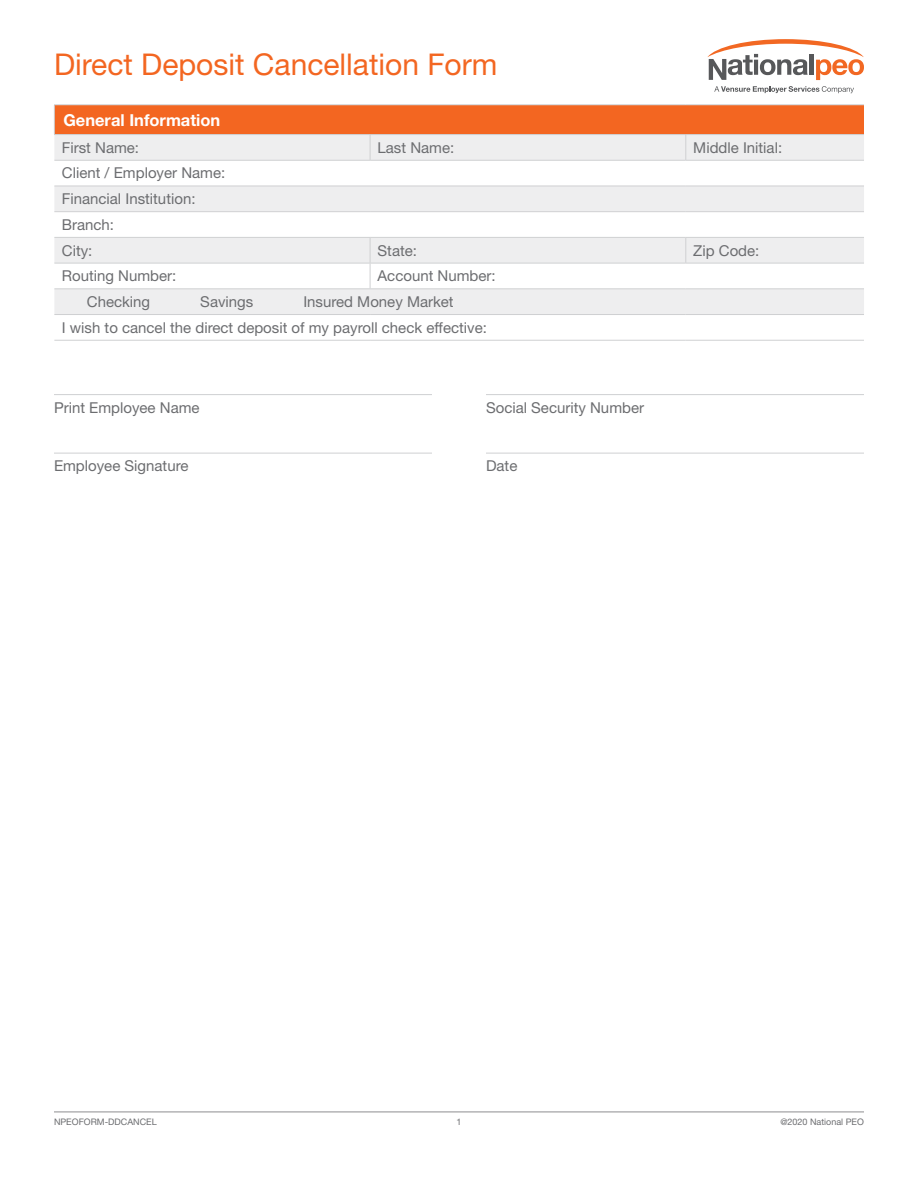
<style>
.page{position:relative;width:918px;height:1188px;background:#fff}
.page>*{position:absolute;margin:0;border:0;box-sizing:border-box;transform-origin:0 0}
.t1{font:30px "Helvetica Neue LT Std";color:#f36621}
.Table_Header_Cell{font:700 16.5px "Helvetica Neue LT Std";color:#fff}
.t2{font:15px "Helvetica Neue LT Std";color:#6c6d70}
.t3{font:9px "Helvetica Neue LT Std";color:#6c6d70}
</style>
<div class="page">
<hr style="left:54px;top:1112px;width:810px;height:1px;background:#b2b3b7">
<svg style="left:707px;top:39px;width:157px;height:41px"></svg>
<svg style="left:714px;top:86px;width:140px;height:7px"></svg>
<hr style="left:54px;top:394px;width:378px;height:1px;background:#cfd0d2">
<hr style="left:486px;top:394px;width:378px;height:1px;background:#cfd0d2">
<hr style="left:54px;top:453px;width:378px;height:1px;background:#cfd0d2">
<hr style="left:486px;top:453px;width:378px;height:1px;background:#cfd0d2">
<div style="left:54px;top:105px;width:810px;height:30px;background:#f36621"></div>
<div style="left:54px;top:135px;width:810px;height:25px;background:#eeeeef"></div>
<svg style="left:54px;top:185px;width:810px;height:155px;fill:#f2f2f3"></svg>
<hr style="left:54px;top:104px;width:316px;height:1px;background:#cfd0d2">
<hr style="left:370px;top:104px;width:316px;height:1px;background:#cfd0d2">
<hr style="left:686px;top:104px;width:178px;height:1px;background:#cfd0d2">
<hr style="left:54px;top:134px;width:316px;height:1px;background:#cfd0d2">
<hr style="left:370px;top:134px;width:316px;height:1px;background:#cfd0d2">
<svg style="left:370px;top:135px;width:1px;height:25px"></svg>
<hr style="left:686px;top:134px;width:178px;height:1px;background:#cfd0d2">
<svg style="left:685px;top:135px;width:1px;height:25px"></svg>
<hr style="left:54px;top:160px;width:316px;height:1px;background:#cfd0d2">
<hr style="left:370px;top:160px;width:316px;height:1px;background:#cfd0d2">
<hr style="left:686px;top:160px;width:178px;height:1px;background:#cfd0d2">
<hr style="left:54px;top:186px;width:316px;height:1px;background:#cfd0d2">
<hr style="left:370px;top:186px;width:316px;height:1px;background:#cfd0d2">
<hr style="left:686px;top:186px;width:178px;height:1px;background:#cfd0d2">
<hr style="left:54px;top:211px;width:316px;height:1px;background:#cfd0d2">
<hr style="left:370px;top:211px;width:316px;height:1px;background:#cfd0d2">
<hr style="left:686px;top:211px;width:178px;height:1px;background:#cfd0d2">
<hr style="left:54px;top:237px;width:316px;height:1px;background:#cfd0d2">
<hr style="left:370px;top:237px;width:316px;height:1px;background:#cfd0d2">
<hr style="left:686px;top:237px;width:178px;height:1px;background:#cfd0d2">
<svg style="left:685px;top:238px;width:1px;height:25px"></svg>
<hr style="left:54px;top:263px;width:316px;height:1px;background:#cfd0d2">
<hr style="left:370px;top:263px;width:316px;height:1px;background:#cfd0d2">
<svg style="left:370px;top:238px;width:1px;height:50px"></svg>
<hr style="left:686px;top:263px;width:178px;height:1px;background:#cfd0d2">
<hr style="left:54px;top:288px;width:316px;height:1px;background:#cfd0d2">
<hr style="left:370px;top:288px;width:316px;height:1px;background:#cfd0d2">
<hr style="left:686px;top:288px;width:178px;height:1px;background:#cfd0d2">
<hr style="left:54px;top:314px;width:316px;height:1px;background:#cfd0d2">
<hr style="left:370px;top:314px;width:316px;height:1px;background:#cfd0d2">
<hr style="left:686px;top:314px;width:178px;height:1px;background:#cfd0d2">
<hr style="left:54px;top:340px;width:316px;height:1px;background:#cfd0d2">
<hr style="left:370px;top:340px;width:316px;height:1px;background:#cfd0d2">
<hr style="left:686px;top:340px;width:178px;height:1px;background:#cfd0d2">
<svg style="left:54px;top:105px;width:1px;height:29px"></svg>
<h1 class="t1" style="left:54px;top:47px;width:445px">Direct Deposit Cancellation Form</h1>
<p class="Table_Header_Cell" style="left:63px;top:109px;width:158px">General Information</p>
<p class="t2" style="left:62px;top:138px;width:79px">First Name:</p>
<p class="t2" style="left:378px;top:138px;width:78px">Last Name:</p>
<p class="t2" style="left:693px;top:138px;width:90px">Middle Initial:</p>
<p class="t2" style="left:62px;top:164px;width:165px">Client / Employer Name:</p>
<p class="t2" style="left:62px;top:190px;width:135px">Financial Institution:</p>
<p class="t2" style="left:62px;top:216px;width:54px">Branch:</p>
<p class="t2" style="left:62px;top:241px;width:32px">City:</p>
<p class="t2" style="left:378px;top:241px;width:41px">State:</p>
<p class="t2" style="left:693px;top:241px;width:68px">Zip Code:</p>
<p class="t2" style="left:62px;top:267px;width:116px">Routing Number:</p>
<p class="t2" style="left:378px;top:267px;width:120px">Account Number:</p>
<p class="t2" style="left:87px;top:293px;width:65px">Checking</p>
<p class="t2" style="left:200px;top:293px;width:55px">Savings</p>
<p class="t2" style="left:303px;top:293px;width:152px">Insured Money Market</p>
<p class="t2" style="left:62px;top:318px;width:427px">I wish to cancel the direct deposit of my payroll check effective:</p>
<p class="t2" style="left:54px;top:398px;width:147px">Print Employee Name</p>
<p class="t2" style="left:486px;top:398px;width:160px">Social Security Number</p>
<p class="t2" style="left:54px;top:457px;width:136px">Employee Signature</p>
<p class="t2" style="left:486px;top:457px;width:33px">Date</p>
<p class="t3" style="left:54px;top:1117px;width:104px">NPEOFORM-DDCANCEL</p>
<p class="t3" style="left:456px;top:1117px;width:7px">1</p>
<p class="t3" style="left:780px;top:1117px;width:85px">@2020 National PEO</p>
</div>
